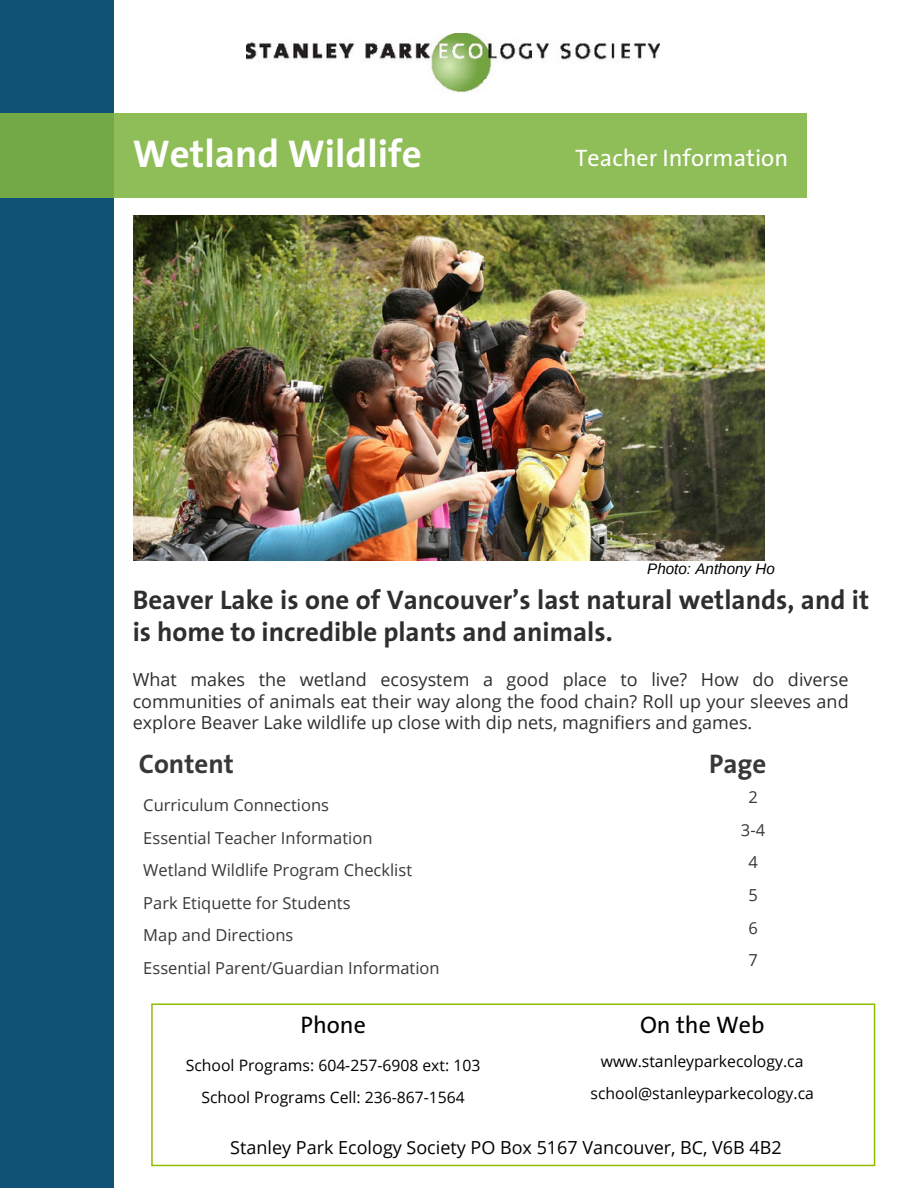
<style>
.page{position:relative;width:918px;height:1188px;background:#fff}
.page>*{position:absolute;margin:0;border:0;box-sizing:border-box;transform-origin:0 0}
.t1{font:700 39px "The Sans";color:#fff}
.t2{font:700 27px/31.5px "The Sans";color:#2e2e2f}
.t3{font:700 27px "The Sans";color:#383839}
.t4{font:24px "The Sans";color:#fff}
.t5{font:24px "The Sans";color:#000}
.t6{font:18px/21.3px "Open Sans";color:#2e2e2f;text-align:justify}
.t7{font:18px "Open Sans";color:#000}
.t8{font:16.5px/32.7px "Open Sans";color:#383839}
.t9{font:15.75px "Open Sans";color:#000}
.t10{font:italic 15.15px "Arimo";color:#000}
</style>
<div class="page">
<div style="left:0;top:0;width:114px;height:1188px;background:#105176"></div>
<svg style="left:0;top:113px;width:806px;height:85px;background:#8bba54"></svg>
<img style="left:247px;top:33px;width:412px;height:60px">
<img style="left:134px;top:215px;width:631px;height:345px">
<svg style="left:151px;top:1004px;width:724px;height:162px"></svg>
<h4 class="t1" style="left:133px;top:121px;width:291px">Wetland Wildlife</h4>
<p class="t4" style="left:575px;top:138px;width:214px">Teacher Information</p>
<p class="t10" style="left:647px;top:560px;width:129px">Photo: Anthony Ho</p>
<p class="t2" style="left:133px;top:584px;width:738px">Beaver Lake is one of Vancouver’s last natural wetlands, and it is home to incredible plants and animals.</p>
<h3 class="t6" style="left:133px;top:669px;width:717px">What makes the wetland ecosystem a good place to live? How do diverse communities of animals eat their way along the food chain? Roll up your sleeves and explore Beaver Lake wildlife up close with dip nets, magnifiers and games.</h3>
<h3 class="t3" style="left:139px;top:741px;width:97px">Content</h3>
<p class="t3" style="left:709px;top:741px;width:59px">Page</p>
<h2 class="t8" style="left:143px;top:788px;width:298px">Curriculum Connections<br>Essential Teacher Information<br>Wetland Wildlife Program Checklist<br>Park Etiquette for Students<br>Map and Directions<br>Essential Parent/Guardian Information</h2>
<h2 class="t8" style="left:741px;top:780px;width:26px;text-align:center">2<br>3-4<br>4<br>5<br>6<br>7</h2>
<p class="t5" style="left:301px;top:1005px;width:67px">Phone</p>
<h2 class="t9" style="left:186px;top:1054px;width:296px">School Programs: 604-257-6908 ext: 103</h2>
<h4 class="t9" style="left:201px;top:1086px;width:265px">School Programs Cell: 236-867-1564</h4>
<p class="t5" style="left:640px;top:1005px;width:126px">On the Web</p>
<h4 class="t9" style="left:601px;top:1050px;width:204px">www.stanleyparkecology.ca</h4>
<h3 class="t9" style="left:591px;top:1082px;width:225px">school@stanleyparkecology.ca</h3>
<h4 class="t7" style="left:230px;top:1135px;width:553px">Stanley Park Ecology Society PO Box 5167 Vancouver, BC, V6B 4B2</h4>
</div>
